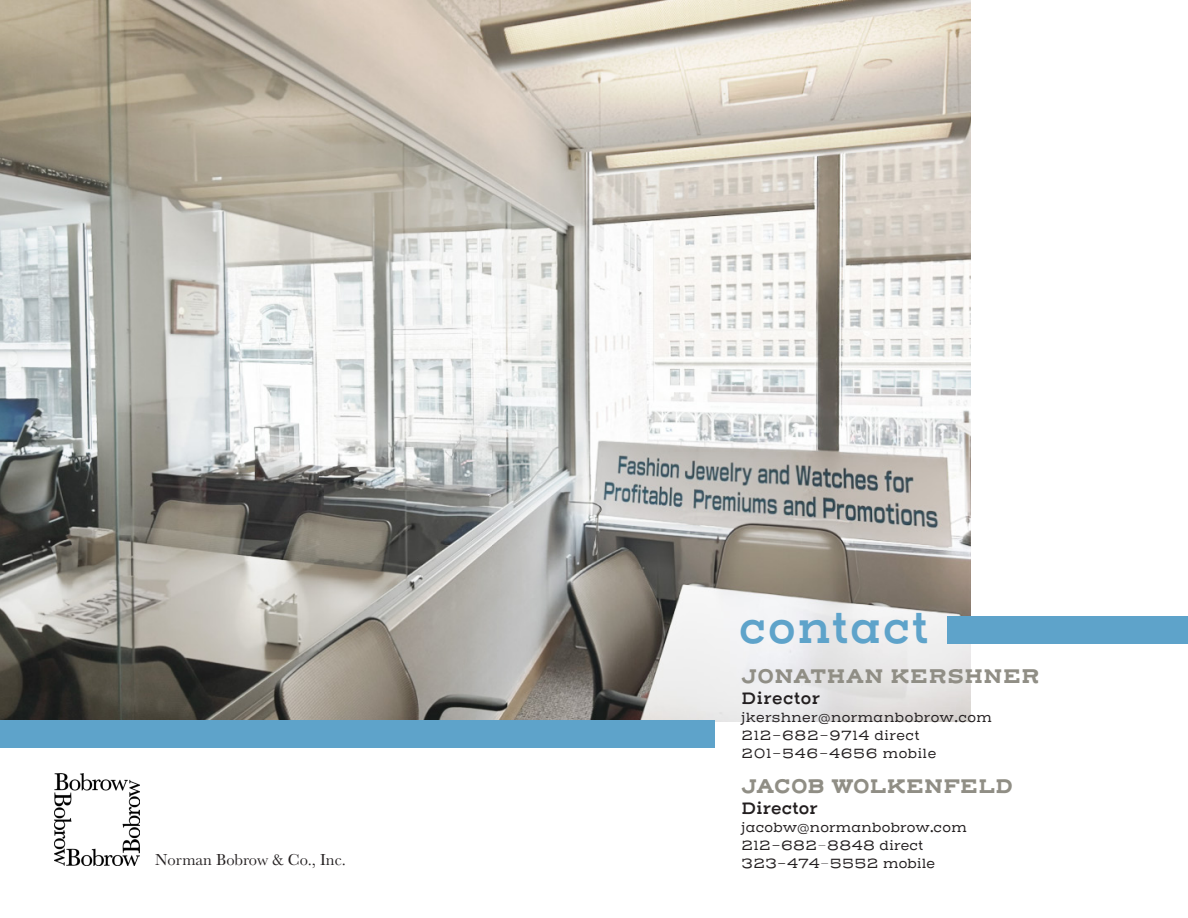
<style>
.page{position:relative;width:1188px;height:918px;background:#fff}
.page>*{position:absolute;margin:0;border:0;box-sizing:border-box;transform-origin:0 0}
.t1{font:600 43.5px "Henderson Slab Basic";color:#5ea3ca}
.Broker_Name{font:700 19.5px "Henderson Slab Basic";color:#908e85}
.Broker_Name-2{font:700 19.5px "Henderson Slab Basic";letter-spacing:-.02em;color:#908e85}
.t2{font:16.5px "Baskerville";color:#231f20}
.Broker_Title__Email__Numbers{font:600 16.5px "Henderson Slab Basic";letter-spacing:-.015em;color:#231f20}
.Broker_Title__Email__Numbers-2{font:13.5px "Henderson Slab Basic";letter-spacing:-.01em;color:#231f20}
</style>
<div class="page">
<img style="left:0;top:0;width:971px;height:722px">
<div style="left:948px;top:616px;width:240px;height:28px;background:#5ea3ca"></div>
<div style="left:0;top:720px;width:715px;height:27px;background:#5ea3ca"></div>
<img style="left:55px;top:773px;width:85px;height:92px">
<p class="t2" style="left:155px;top:849px;width:192px">Norman Bobrow &amp; Co., Inc.</p>
<p class="t1" style="left:738px;top:600px;width:192px">contact</p>
<p class="Broker_Name" style="left:741px;top:664px;width:300px">JONATHAN KERSHNER</p>
<p class="Broker_Title__Email__Numbers" style="left:741px;top:688px;width:80px">Director</p>
<p class="Broker_Title__Email__Numbers-2" style="left:741px;top:709px;width:252px">jkershner@normanbobrow.com</p>
<p class="Broker_Title__Email__Numbers-2" style="left:741px;top:727px;width:180px">212-682-9714 direct</p>
<p class="Broker_Title__Email__Numbers-2" style="left:741px;top:745px;width:197px">201-546-4656 mobile</p>
<p class="Broker_Name-2" style="left:741px;top:774px;width:273px">JACOB WOLKENFELD</p>
<p class="Broker_Title__Email__Numbers" style="left:741px;top:798px;width:78px">Director</p>
<p class="Broker_Title__Email__Numbers-2" style="left:741px;top:819px;width:227px">jacobw@normanbobrow.com</p>
<p class="Broker_Title__Email__Numbers-2" style="left:741px;top:837px;width:184px">212-682–8848 direct</p>
<p class="Broker_Title__Email__Numbers-2" style="left:741px;top:855px;width:196px">323-474–5552 mobile</p>
</div>
